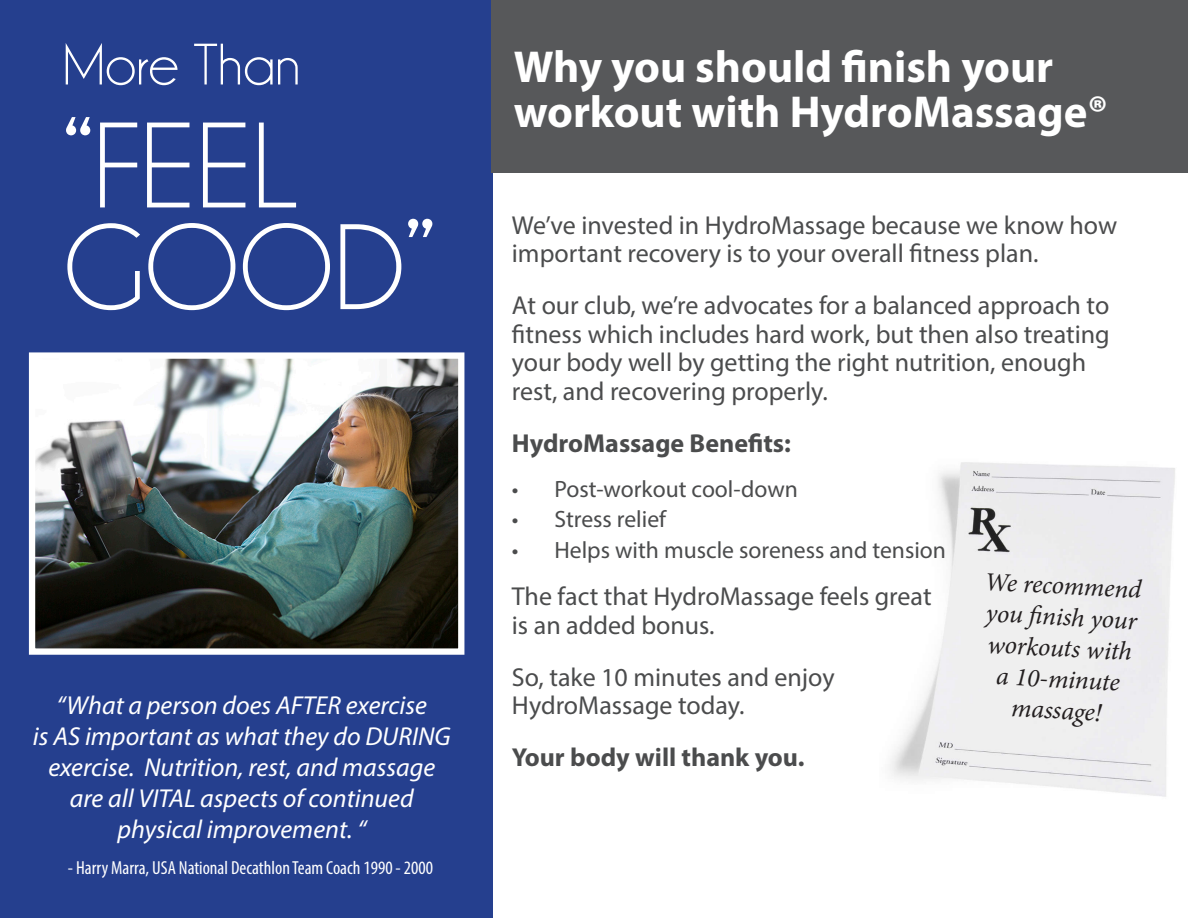
<style>
.page{position:relative;width:1188px;height:918px;background:#fff}
.page>*{position:absolute;margin:0;border:0;box-sizing:border-box;transform-origin:0 0}
.t1{font:123px/101.7px "Champagne&Limousines";color:#fff}
.t2{font:59.1px "Champagne&Limousines";color:#fff}
.t3{font:700 45px/45px "Myriad Pro";color:#fff}
.t4{font:25.95px/28.3px "Myriad Pro";color:#4b4c4d}
.t5{font:italic 25.95px/31.2px "Myriad Pro";color:#fff;text-align:center}
.t6{font:italic 25.95px/31.2px "Minion Pro";color:#231f20;text-align:center}
.t7{font:700 25.95px "Myriad Pro";color:#4b4c4d}
.t8{font:23.7px "Myriad Pro";color:#4b4c4d}
.t9{font:condensed 18.9px "Myriad Pro";color:#fff}
.s1{font-size:130.05px}
</style>
<div class="page">
<div style="left:0;top:0;width:492px;height:918px;background:#253f8e"></div>
<img style="left:890px;top:462px;width:285px;height:335px">
<img style="left:36px;top:359px;width:421px;height:289px">
<div style="left:29px;top:352px;width:435px;height:303px;border:6px solid #fff"></div>
<div style="left:492px;top:0;width:696px;height:173px;background:#57585a"></div>
<p class="t2" style="left:63px;top:31px;width:239px">More Than</p>
<p class="t1" style="left:63px;top:115px;width:374px"><span class="s1">“</span>FEEL<br>GOOD<span class="s1">”</span></p>
<p class="t5" style="left:33px;top:689px;width:419px">“What a person does AFTER exercise<br>is AS important as what they do DURING exercise. Nutrition, rest, and massage are all VITAL aspects of continued physical improvement. “</p>
<p class="t9" style="left:68px;top:856px;width:367px">- Harry Marra, USA National Decathlon Team Coach 1990 - 2000</p>
<p class="t3" style="left:514px;top:43px;width:596px">Why you should finish your workout with HydroMassage®</p>
<p class="t4" style="left:512px;top:211px;width:607px">We’ve invested in HydroMassage because we know how important recovery is to your overall fitness plan.</p>
<p class="t4" style="left:512px;top:291px;width:599px">At our club, we’re advocates for a balanced approach to fitness which includes hard work, but then also treating your body well by getting the right nutrition, enough rest, and recovering properly.</p>
<p class="t7" style="left:512px;top:426px;width:281px">HydroMassage Benefits:</p>
<p class="t8" style="left:512px;top:474px;width:288px">• Post-workout cool-down</p>
<p class="t8" style="left:512px;top:505px;width:156px">• Stress relief</p>
<p class="t8" style="left:512px;top:535px;width:436px">• Helps with muscle soreness and tension</p>
<p class="t4" style="left:512px;top:582px;width:421px">The fact that HydroMassage feels great is an added bonus.</p>
<p class="t4" style="left:512px;top:662px;width:324px">So, take 10 minutes and enjoy</p>
<p class="t4" style="left:512px;top:691px;width:234px">HydroMassage today.</p>
<p class="t7" style="left:512px;top:740px;width:294px">Your body will thank you.</p>
<p class="t6" style="left:985px;top:566px;width:159px;rotate:3deg">We recommend you fi nish your workouts with a 10-minute massage!</p>
</div>
